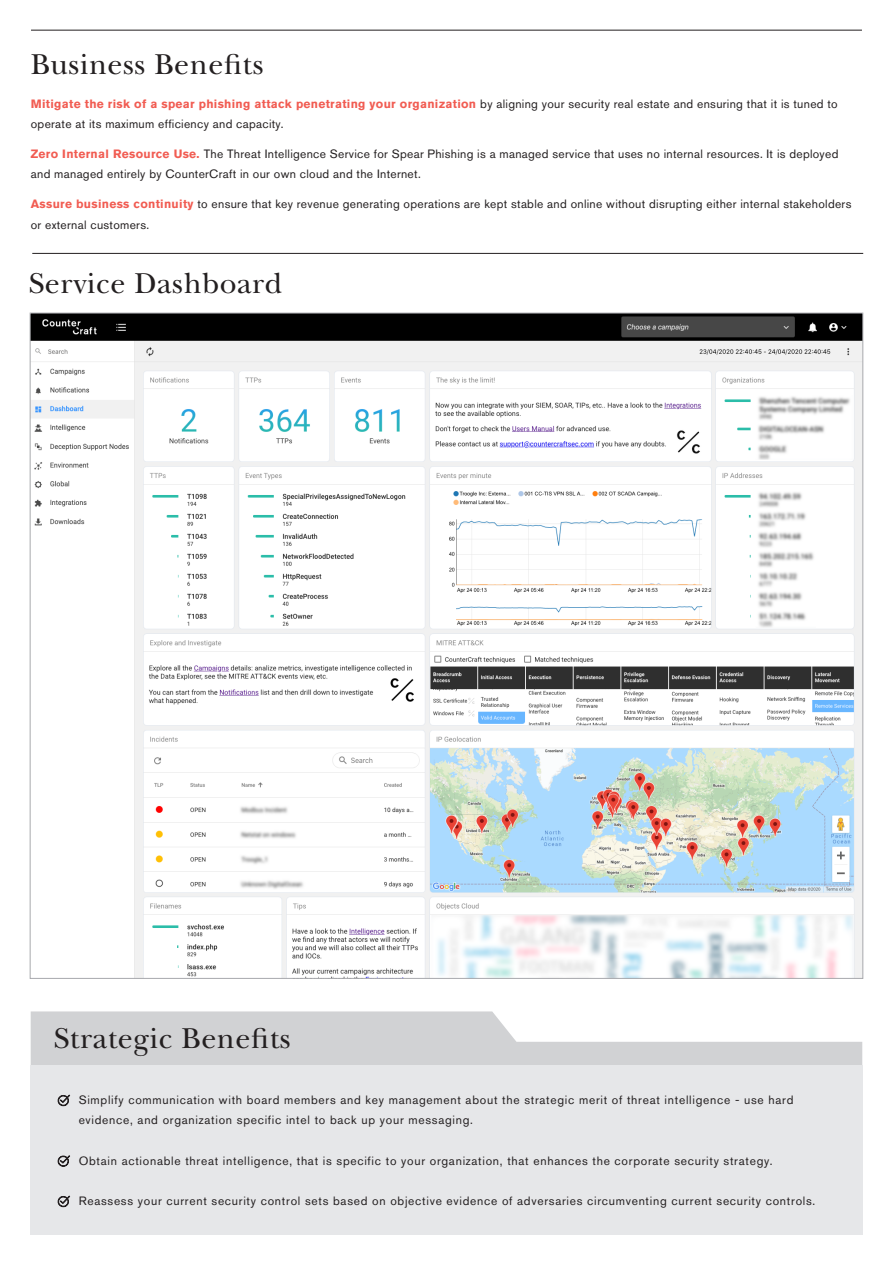
<style>
.page{position:relative;width:893px;height:1263px;background:#fff}
.page>*{position:absolute;margin:0;border:0;box-sizing:border-box;transform-origin:0 0}
.t1{font:30px "New Baskerville Std";letter-spacing:.02em;color:#231f20}
.t2{font:12px/20.2px "Akzidenz Grotesk BQ";letter-spacing:.025em;color:#231f20}
.t3{font:12px/20.2px "Akzidenz Grotesk BQ";letter-spacing:.06em;color:#231f20}
.s1{font-weight:700;color:#f15c52}
</style>
<div class="page">
<svg style="left:31px;top:1011px;width:831px;height:55px;fill:#d1d2d4"></svg>
<div style="left:30px;top:1066px;width:833px;height:169px;background:#e6e7e9"></div>
<hr style="left:32px;top:253px;width:831px;height:1px;background:#231f20">
<img style="left:32px;top:315px;width:829px;height:662px">
<svg style="left:57px;top:1095px;width:13px;height:11px"></svg>
<svg style="left:57px;top:1155px;width:13px;height:12px"></svg>
<svg style="left:57px;top:1196px;width:13px;height:11px"></svg>
<hr style="left:31px;top:30px;width:831px;height:1px;background:#231f20">
<p class="t1" style="left:31px;top:47px;width:234px">Business Benefits</p>
<p class="t2" style="left:31px;top:93px;width:808px"><span class="s1">Mitigate the risk of a spear phishing attack penetrating your organization</span> by aligning your security real estate and ensuring that it is tuned to operate at its maximum efficiency and capacity.</p>
<p class="t2" style="left:31px;top:144px;width:809px"><span class="s1">Zero Internal Resource Use.</span> The Threat Intelligence Service for Spear Phishing is a managed service that uses no internal resources. It is deployed and managed entirely by CounterCraft in our own cloud and the Internet.</p>
<p class="t2" style="left:31px;top:194px;width:822px"><span class="s1">Assure business continuity</span> to ensure that key revenue generating operations are kept stable and online without disrupting either internal stakeholders or external customers.</p>
<p class="t1" style="left:29px;top:266px;width:255px">Service Dashboard</p>
<p class="t1" style="left:54px;top:1021px;width:238px">Strategic Benefits</p>
<p class="t3" style="left:79px;top:1089px;width:716px">Simplify communication with board members and key management about the strategic merit of threat intelligence - use hard evidence, and organization specific intel to back up your messaging.</p>
<p class="t3" style="left:79px;top:1150px;width:695px">Obtain actionable threat intelligence, that is specific to your organization, that enhances the corporate security strategy.</p>
<p class="t3" style="left:79px;top:1191px;width:738px">Reassess your current security control sets based on objective evidence of adversaries circumventing current security controls.</p>
</div>
